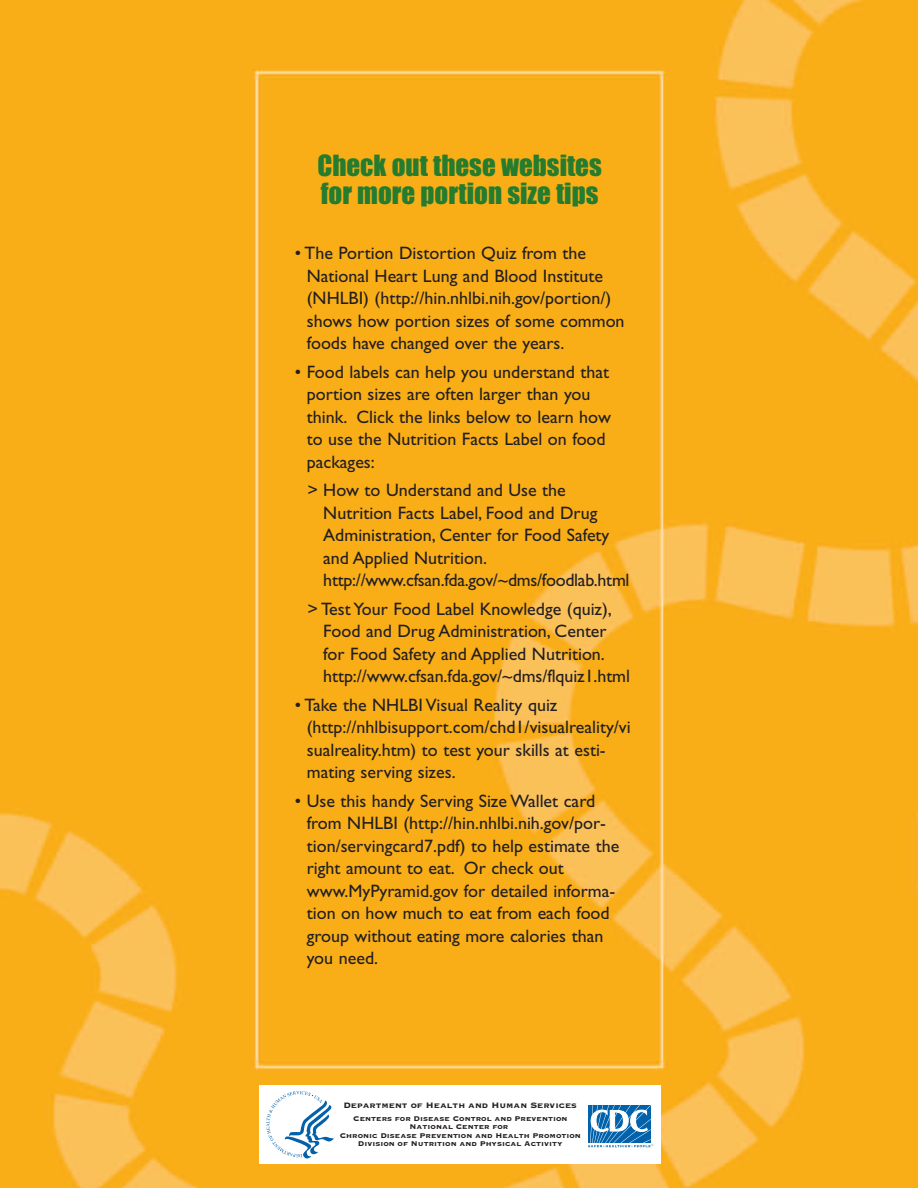
<style>
.page{position:relative;width:918px;height:1188px;background:#fff}
.page>*{position:absolute;margin:0;border:0;box-sizing:border-box;transform-origin:0 0}
.t1{font:27px/28.5px "Impact";color:#257c2e}
.t2{font:18px/22.5px "Gill Sans";color:#231f20}
.t3{font:10.2px "Copperplate Thirty Three BC";color:#231f20}
.t4{font:9px/8.4px "Copperplate Thirty Three BC";color:#231f20;text-align:center}
</style>
<div class="page">
<img style="left:0;top:0;width:918px;height:1188px">
<div style="left:259px;top:1085px;width:402px;height:79px;background:#fff"></div>
<svg style="left:266px;top:1091px;width:68px;height:67px"></svg>
<svg style="left:588px;top:1105px;width:65px;height:42px"></svg>
<h1 class="t1" style="left:317px;top:152px;width:286px">Check out these websites for more portion size tips</h1>
<p class="t2" style="left:307px;top:243px;width:319px;text-indent:-12px">• The Portion Distortion Quiz from the National Heart Lung and Blood Institute (NHLBI) (http://hin.nhlbi.nih.gov/portion/) shows how portion sizes of some common foods have changed over the years.</p>
<p class="t2" style="left:307px;top:362px;width:306px;text-indent:-12px">• Food labels can help you understand that portion sizes are often larger than you think. Click the links below to learn how to use the Nutrition Facts Label on food packages:</p>
<p class="t2" style="left:323px;top:480px;width:308px;text-indent:-16px">&gt; How to Understand and Use the Nutrition Facts Label, Food and Drug Administration, Center for Food Safety and Applied Nutrition. http://www.cfsan.fda.gov/~dms/foodlab.html</p>
<p class="t2" style="left:323px;top:599px;width:308px;text-indent:-16px">&gt; Test Your Food Label Knowledge (quiz), Food and Drug Administration, Center for Food Safety and Applied Nutrition. http://www.cfsan.fda.gov/~dms/flquiz1.html</p>
<p class="t2" style="left:307px;top:695px;width:326px;text-indent:-12px">• Take the NHLBI Visual Reality quiz (http://nhlbisupport.com/chd1/visualreality/vi sualreality.htm) to test your skills at esti&shy;mating serving sizes.</p>
<p class="t2" style="left:307px;top:791px;width:314px;text-indent:-12px">• Use this handy Serving Size Wallet card from NHLBI (http://hin.nhlbi.nih.gov/por&shy;tion/servingcard7.pdf) to help estimate the right amount to eat. Or check out www.MyPyramid.gov for detailed informa&shy;tion on how much to eat from each food group without eating more calories than you need.</p>
<p class="t3" style="left:343px;top:1098px;width:235px">Department of Health and Human Services</p>
<p class="t4" style="left:340px;top:1114px;width:243px">Centers for Disease Control and Prevention National Center for<br>Chronic Disease Prevention and Health Promotion Division of Nutrition and Physical Activity</p>
</div>
